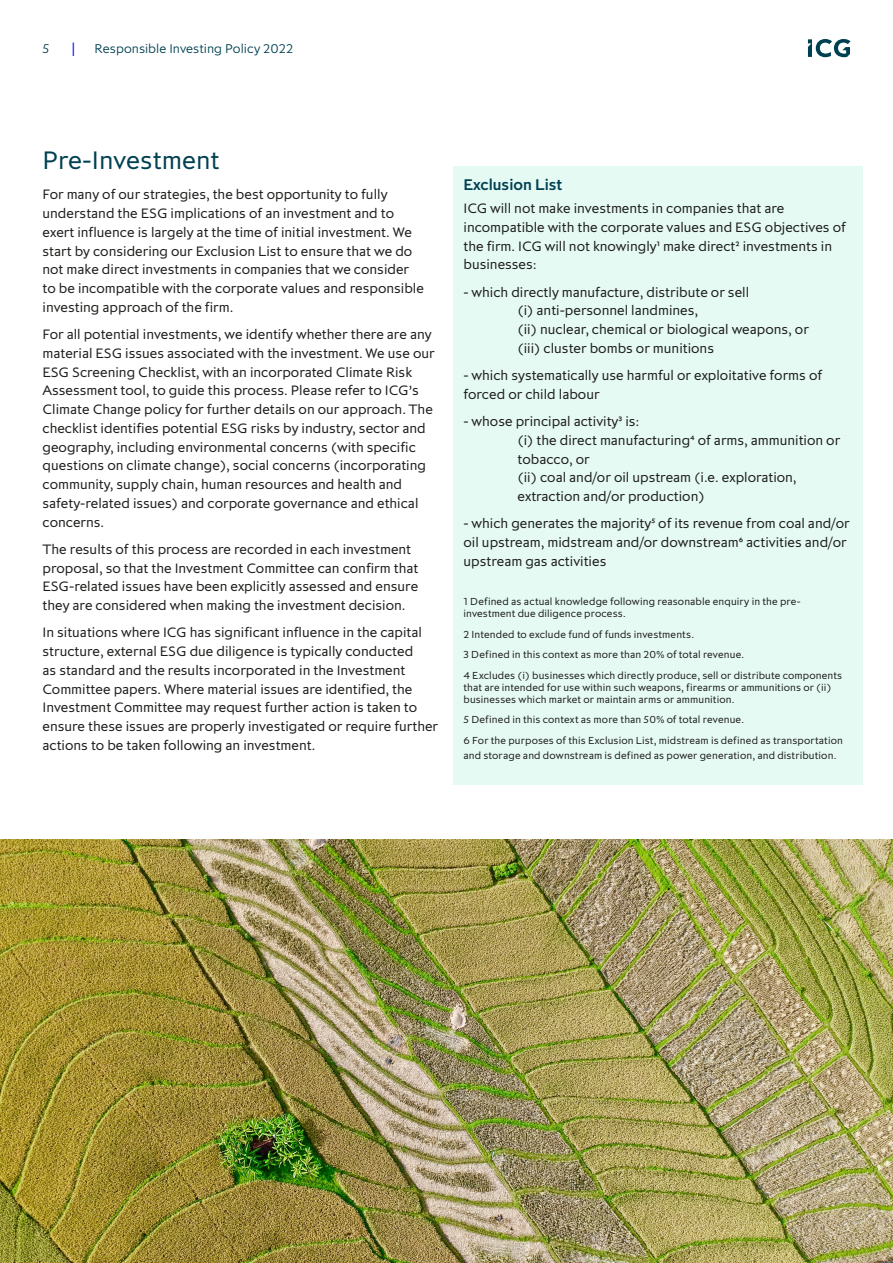
<style>
.page{position:relative;width:893px;height:1263px;background:#fff}
.page>*{position:absolute;margin:0;border:0;box-sizing:border-box;transform-origin:0 0}
.ICG_Body_Page_Header{font:27px "Pembroke";color:#004151}
.ICG_Body_Header{font:500 16.5px "Pembroke";color:#004151}
.ICG_Body_Text{font:14.55px/18.8px "Pembroke";color:#1d1d1b}
.t1{font:300 13.5px "Pembroke";color:#004151}
.ICG_Body_Sub{font:10.8px/12px "Pembroke";letter-spacing:.01em;color:#1d1d1b}
</style>
<div class="page">
<svg style="left:73px;top:43px;width:1px;height:13px"></svg>
<svg style="left:808px;top:39px;width:42px;height:18px"></svg>
<div style="left:453px;top:167px;width:409px;height:617px;background:#e6faf4"></div>
<img style="left:0;top:840px;width:893px;height:423px">
<p class="t1" style="left:43px;top:40px;width:8px">5</p>
<p class="t1" style="left:95px;top:40px;width:200px">Responsible Investing Policy 2022</p>
<p class="ICG_Body_Page_Header" style="left:43px;top:144px;width:178px">Pre-Investment</p>
<p class="ICG_Body_Text" style="left:43px;top:185px;width:383px">For many of our strategies, the best opportunity to fully understand the ESG implications of an investment and to exert influence is largely at the time of initial investment. We start by considering our Exclusion List to ensure that we do not make direct investments in companies that we consider to be incompatible with the corporate values and responsible investing approach of the firm.</p>
<p class="ICG_Body_Text" style="left:43px;top:324px;width:394px">For all potential investments, we identify whether there are any material ESG issues associated with the investment. We use our ESG Screening Checklist, with an incorporated Climate Risk Assessment tool, to guide this process. Please refer to ICG’s Climate Change policy for further details on our approach. The checklist identifies potential ESG risks by industry, sector and geography, including environmental concerns (with specific questions on climate change), social concerns (incorporating community, supply chain, human resources and health and safety-related issues) and corporate governance and ethical concerns.</p>
<p class="ICG_Body_Text" style="left:43px;top:539px;width:377px">The results of this process are recorded in each investment proposal, so that the Investment Committee can confirm that ESG-related issues have been explicitly assessed and ensure they are considered when making the investment decision.</p>
<p class="ICG_Body_Text" style="left:43px;top:623px;width:397px">In situations where ICG has significant influence in the capital structure, external ESG due diligence is typically conducted<br>as standard and the results incorporated in the Investment Committee papers. Where material issues are identified, the Investment Committee may request further action is taken to ensure these issues are properly investigated or require further actions to be taken following an investment.</p>
<p class="ICG_Body_Header" style="left:463px;top:175px;width:100px">Exclusion List</p>
<p class="ICG_Body_Text" style="left:463px;top:198px;width:384px">ICG will not make investments in companies that are incompatible with the corporate values and ESG objectives of the firm. ICG will not knowingly1 make direct2 investments in businesses:</p>
<p class="ICG_Body_Text" style="left:517px;top:282px;width:293px;text-indent:-54px">- which directly manufacture, distribute or sell<br>(i) anti-personnel landmines,<br>(ii) nuclear, chemical or biological weapons, or (iii) cluster bombs or munitions</p>
<p class="ICG_Body_Text" style="left:463px;top:365px;width:360px">- which systematically use harmful or exploitative forms of forced or child labour</p>
<p class="ICG_Body_Text" style="left:517px;top:411px;width:324px;text-indent:-54px">- whose principal activity3 is:<br>(i) the direct manufacturing4 of arms, ammunition or tobacco, or<br>(ii) coal and/or oil upstream (i.e. exploration, extraction and/or production)</p>
<p class="ICG_Body_Text" style="left:463px;top:514px;width:388px">- which generates the majority5 of its revenue from coal and/or oil upstream, midstream and/or downstream6 activities and/or upstream gas activities</p>
<p class="ICG_Body_Sub" style="left:463px;top:595px;width:339px">1 Defined as actual knowledge following reasonable enquiry in the pre&shy;investment due diligence process.</p>
<p class="ICG_Body_Sub" style="left:463px;top:628px;width:232px">2 Intended to exclude fund of funds investments.</p>
<p class="ICG_Body_Sub" style="left:463px;top:648px;width:282px">3 Defined in this context as more than 20% of total revenue.</p>
<p class="ICG_Body_Sub" style="left:463px;top:669px;width:380px">4 Excludes (i) businesses which directly produce, sell or distribute components that are intended for use within such weapons, firearms or ammunitions or (ii) businesses which market or maintain arms or ammunition.</p>
<p class="ICG_Body_Sub" style="left:463px;top:713px;width:282px">5 Defined in this context as more than 50% of total revenue.</p>
<p class="ICG_Body_Sub" style="left:463px;top:732px;width:381px;line-height:15px">6 For the purposes of this Exclusion List, midstream is defined as transportation and storage and downstream is defined as power generation, and distribution.</p>
</div>
